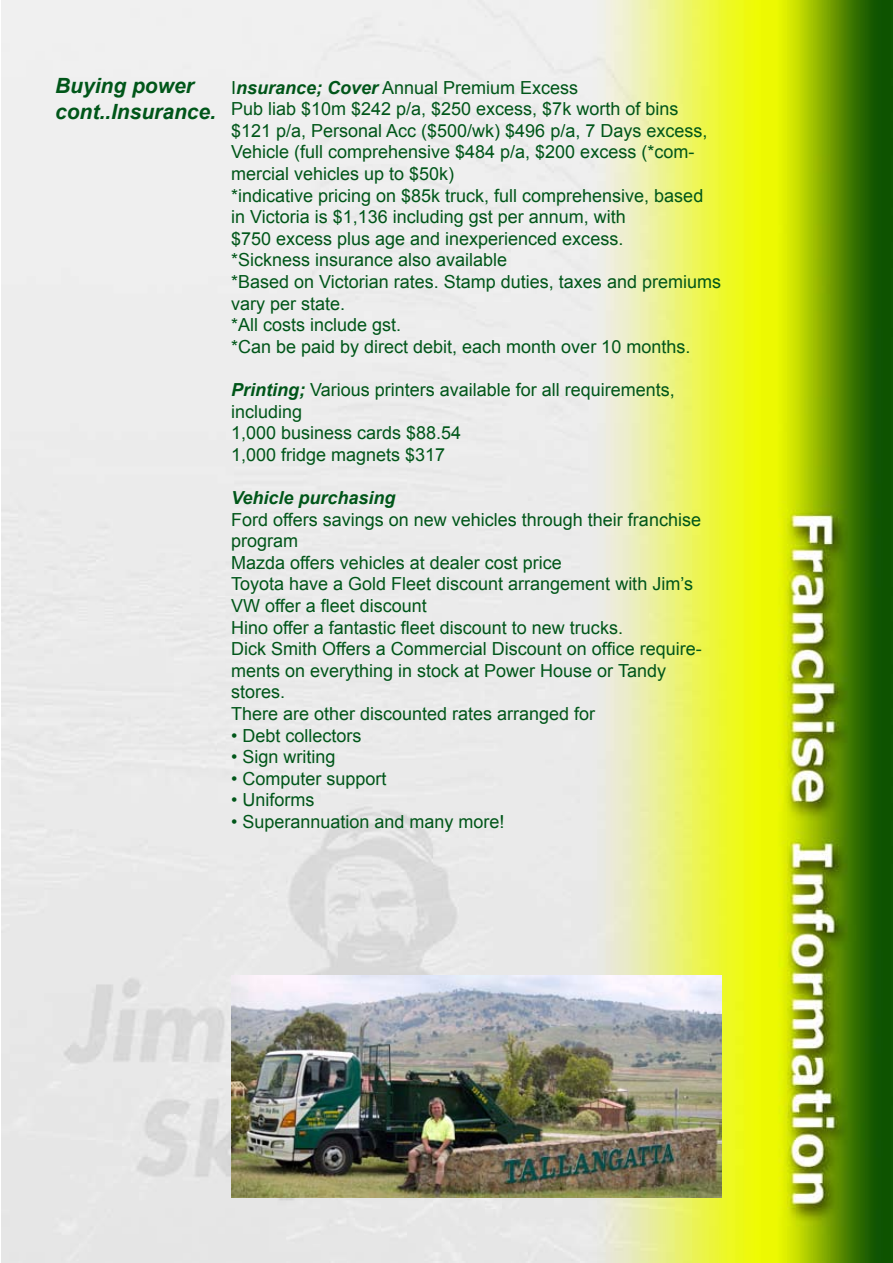
<style>
.page{position:relative;width:893px;height:1263px;background:#fff}
.page>*{position:absolute;margin:0;border:0;box-sizing:border-box;transform-origin:0 0}
.t1{font:italic 700 21px/25.2px "Arial";color:#005619}
.t2{font:18px/21.6px "Arial";color:#005619}
.t3{font:italic 700 18px "Arial";color:#005619}
.s1{font-weight:700;font-style:italic}
</style>
<div class="page">
<img style="left:1px;top:0;width:892px;height:1263px">
<img style="left:231px;top:975px;width:490px;height:222px">
<p class="t1" style="left:55px;top:74px;width:163px">Buying power cont..Insurance.</p>
<p class="t2" style="left:231px;top:77px;width:491px">I<span class="s1">nsurance; Cover</span> Annual Premium Excess<br>Pub liab $10m $242 p/a, $250 excess, $7k worth of bins $121 p/a, Personal Acc ($500/wk) $496 p/a, 7 Days excess, Vehicle (full comprehensive $484 p/a, $200 excess (*com&shy;mercial vehicles up to $50k)<br>*indicative pricing on $85k truck, full comprehensive, based in Victoria is $1,136 including gst per annum, with<br>$750 excess plus age and inexperienced excess.<br>*Sickness insurance also available<br>*Based on Victorian rates. Stamp duties, taxes and premiums vary per state.<br>*All costs include gst.<br>*Can be paid by direct debit, each month over 10 months.</p>
<p class="t2" style="left:231px;top:379px;width:445px"><span class="s1">Printing;</span> Various printers available for all requirements, including<br>1,000 business cards $88.54<br>1,000 fridge magnets $317</p>
<p class="t3" style="left:231px;top:486px;width:166px">Vehicle purchasing</p>
<p class="t2" style="left:231px;top:509px;width:472px">Ford offers savings on new vehicles through their franchise program<br>Mazda offers vehicles at dealer cost price<br>Toyota have a Gold Fleet discount arrangement with Jim’s VW offer a fleet discount<br>Hino offer a fantastic fleet discount to new trucks.<br>Dick Smith Offers a Commercial Discount on office require&shy;ments on everything in stock at Power House or Tandy stores.<br>There are other discounted rates arranged for</p>
<p class="t2" style="left:231px;top:725px;width:132px">• Debt collectors</p>
<p class="t2" style="left:231px;top:746px;width:106px">• Sign writing</p>
<p class="t2" style="left:231px;top:768px;width:157px">• Computer support</p>
<p class="t2" style="left:231px;top:789px;width:85px">• Uniforms</p>
<p class="t2" style="left:231px;top:811px;width:275px">• Superannuation and many more!</p>
</div>
